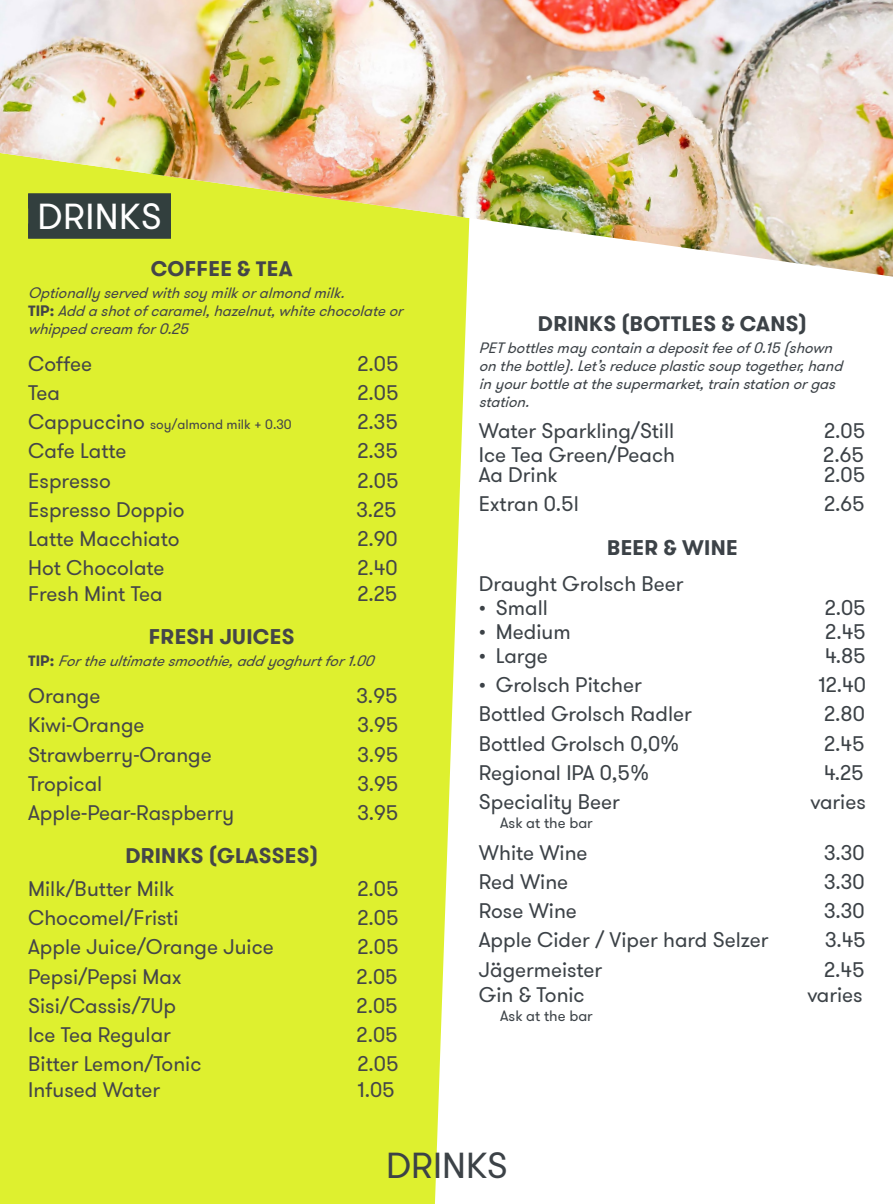
<style>
.page{position:relative;width:893px;height:1204px;background:#fff}
.page>*{position:absolute;margin:0;border:0;box-sizing:border-box;transform-origin:0 0}
.t1{font:36px "GT Walsheim";color:#3c4247}
.t2{font:36px "GT Walsheim";letter-spacing:.015em;color:#fff}
.t3{font:21px "GT Walsheim";color:#444549}
.t4{font:21px "GT Walsheim";color:#3c4247}
.t5{font:700 21px "GT Walsheim";letter-spacing:.015em;color:#444549}
.t6{font:700 21px "GT Walsheim";letter-spacing:.015em;color:#3c4247}
.t7{font:italic 15px/18px "GT Walsheim";color:#444549}
.t8{font:italic 15px/18px "GT Walsheim";color:#3c4247}
.t9{font:15px "GT Walsheim";color:#3c4247}
.t10{font:13.5px "GT Walsheim";color:#444549}
.s1{font-weight:700;font-style:normal}
.s2{font-size:21px}
</style>
<div class="page">
<div style="left:0;top:276px;width:451px;height:927px;background:#def02f"></div>
<svg style="left:451px;top:276px;width:442px;height:466px"></svg>
<img style="left:0;top:0;width:893px;height:276px">
<div style="left:28px;top:193px;width:143px;height:45px;background:#323f3e"></div>
<h1 class="t2" style="left:38px;top:194px;width:126px">DRINKS</h1>
<p class="t5" style="left:151px;top:254px;width:143px">COFFEE &amp; TEA</p>
<p class="t7" style="left:28px;top:284px;width:381px">Optionallyservedwithsoymilkoralmondmilk.<br><span class="s1">T I P :</span> Addashotofcaramel,hazelnut,whitechocolateor whippedcream for0.25</p>
<p class="t3" style="left:28px;top:350px;width:66px">Coffee</p>
<p class="t3" style="left:357px;top:350px;width:43px">2.05</p>
<p class="t3" style="left:28px;top:379px;width:33px">Tea</p>
<p class="t3" style="left:357px;top:379px;width:43px">2.05</p>
<p class="t10" style="left:28px;top:416px;width:265px"><span class="s2">Cappuccino</span> soy/almond milk + 0.30</p>
<p class="t3" style="left:357px;top:408px;width:42px">2.35</p>
<p class="t3" style="left:28px;top:438px;width:100px">Cafe Latte</p>
<p class="t3" style="left:357px;top:438px;width:42px">2.35</p>
<p class="t3" style="left:28px;top:467px;width:84px">Espresso</p>
<p class="t3" style="left:357px;top:467px;width:43px">2.05</p>
<p class="t3" style="left:28px;top:496px;width:158px">Espresso Doppio</p>
<p class="t3" style="left:357px;top:496px;width:42px">3.25</p>
<p class="t3" style="left:28px;top:525px;width:153px">Latte Macchiato</p>
<p class="t3" style="left:357px;top:525px;width:42px">2.90</p>
<p class="t3" style="left:28px;top:555px;width:138px">Hot Chocolate</p>
<p class="t3" style="left:357px;top:555px;width:42px">2.40</p>
<p class="t3" style="left:28px;top:580px;width:136px">Fresh Mint Tea</p>
<p class="t3" style="left:357px;top:580px;width:41px">2.25</p>
<p class="t5" style="left:149px;top:623px;width:147px">FRESH JUICES</p>
<p class="t7" style="left:28px;top:652px;width:354px"><span class="s1">T I P :</span> Fortheultimatesmoothie,addyoghurtfor1.00</p>
<p class="t3" style="left:28px;top:682px;width:74px">Orange</p>
<p class="t3" style="left:357px;top:682px;width:42px">3.95</p>
<p class="t3" style="left:28px;top:711px;width:118px">Kiwi-Orange</p>
<p class="t3" style="left:357px;top:711px;width:42px">3.95</p>
<p class="t3" style="left:28px;top:741px;width:185px">Strawberry-Orange</p>
<p class="t3" style="left:357px;top:741px;width:42px">3.95</p>
<p class="t3" style="left:28px;top:770px;width:76px">Tropical</p>
<p class="t3" style="left:357px;top:770px;width:42px">3.95</p>
<p class="t3" style="left:28px;top:799px;width:208px">Apple-Pear-Raspberry</p>
<p class="t3" style="left:357px;top:799px;width:42px">3.95</p>
<p class="t5" style="left:125px;top:842px;width:194px">DRINKS (GLASSES)</p>
<p class="t3" style="left:28px;top:875px;width:148px">Milk/Butter Milk</p>
<p class="t3" style="left:357px;top:875px;width:43px">2.05</p>
<p class="t3" style="left:28px;top:904px;width:152px">Chocomel/Fristi</p>
<p class="t3" style="left:357px;top:904px;width:43px">2.05</p>
<p class="t3" style="left:28px;top:933px;width:247px">Apple Juice/Orange Juice</p>
<p class="t3" style="left:357px;top:933px;width:43px">2.05</p>
<p class="t3" style="left:28px;top:963px;width:155px">Pepsi/Pepsi Max</p>
<p class="t3" style="left:357px;top:963px;width:43px">2.05</p>
<p class="t3" style="left:28px;top:992px;width:149px">Sisi/Cassis/7Up</p>
<p class="t3" style="left:357px;top:992px;width:43px">2.05</p>
<p class="t3" style="left:28px;top:1021px;width:144px">Ice Tea Regular</p>
<p class="t3" style="left:357px;top:1021px;width:43px">2.05</p>
<p class="t3" style="left:28px;top:1050px;width:175px">Bitter Lemon/Tonic</p>
<p class="t3" style="left:357px;top:1050px;width:43px">2.05</p>
<p class="t3" style="left:28px;top:1076px;width:133px">Infused Water</p>
<p class="t3" style="left:357px;top:1076px;width:39px">1.05</p>
<p class="t6" style="left:538px;top:309px;width:271px">DRINKS (BOTTLES &amp; CANS)</p>
<p class="t8" style="left:479px;top:339px;width:370px">PETbottlesmaycontainadepositfeeof0.15(shown onthebottle).Let’sreduceplasticsouptogether,hand inyourbottleatthesupermarket,trainstationorgas station.</p>
<p class="t4" style="left:479px;top:418px;width:197px">Water Sparkling/Still</p>
<p class="t4" style="left:824px;top:418px;width:43px">2.05</p>
<p class="t4" style="left:479px;top:441px;width:198px">Ice Tea Green/Peach</p>
<p class="t4" style="left:823px;top:441px;width:42px">2.65</p>
<p class="t4" style="left:479px;top:461px;width:80px">Aa Drink</p>
<p class="t4" style="left:824px;top:461px;width:43px">2.05</p>
<p class="t4" style="left:479px;top:490px;width:101px">Extran 0.5l</p>
<p class="t4" style="left:824px;top:490px;width:42px">2.65</p>
<p class="t6" style="left:607px;top:533px;width:132px">BEER &amp; WINE</p>
<p class="t4" style="left:479px;top:570px;width:206px">Draught Grolsch Beer</p>
<p class="t4" style="left:479px;top:594px;width:71px">• Small</p>
<p class="t4" style="left:825px;top:594px;width:43px">2.05</p>
<p class="t4" style="left:479px;top:618px;width:93px">• Medium</p>
<p class="t4" style="left:825px;top:618px;width:42px">2.45</p>
<p class="t4" style="left:479px;top:642px;width:71px">• Large</p>
<p class="t4" style="left:825px;top:642px;width:42px">4.85</p>
<p class="t4" style="left:479px;top:671px;width:164px">• Grolsch Pitcher</p>
<p class="t4" style="left:818px;top:671px;width:49px">12.40</p>
<p class="t4" style="left:479px;top:701px;width:214px">Bottled Grolsch Radler</p>
<p class="t4" style="left:824px;top:701px;width:42px">2.80</p>
<p class="t4" style="left:479px;top:730px;width:202px">Bottled Grolsch 0,0%</p>
<p class="t4" style="left:824px;top:730px;width:42px">2.45</p>
<p class="t4" style="left:479px;top:759px;width:172px">Regional IPA 0,5%</p>
<p class="t4" style="left:824px;top:759px;width:41px">4.25</p>
<p class="t4" style="left:479px;top:788px;width:142px">Speciality Beer</p>
<p class="t4" style="left:810px;top:788px;width:57px">varies</p>
<p class="t9" style="left:500px;top:813px;width:94px">Ask at the bar</p>
<p class="t4" style="left:479px;top:839px;width:110px">White Wine</p>
<p class="t4" style="left:824px;top:839px;width:42px">3.30</p>
<p class="t4" style="left:479px;top:868px;width:91px">Red Wine</p>
<p class="t4" style="left:824px;top:868px;width:42px">3.30</p>
<p class="t4" style="left:479px;top:897px;width:100px">Rose Wine</p>
<p class="t4" style="left:824px;top:897px;width:42px">3.30</p>
<p class="t4" style="left:479px;top:926px;width:291px">Apple Cider / Viper hard Selzer</p>
<p class="t4" style="left:825px;top:926px;width:42px">3.45</p>
<p class="t4" style="left:479px;top:956px;width:125px">Jägermeister</p>
<p class="t4" style="left:824px;top:956px;width:42px">2.45</p>
<p class="t4" style="left:479px;top:981px;width:107px">Gin &amp; Tonic</p>
<p class="t4" style="left:807px;top:981px;width:57px">varies</p>
<p class="t9" style="left:500px;top:1006px;width:94px">Ask at the bar</p>
<h1 class="t1" style="left:386px;top:1142px;width:123px">DRINKS</h1>
</div>
